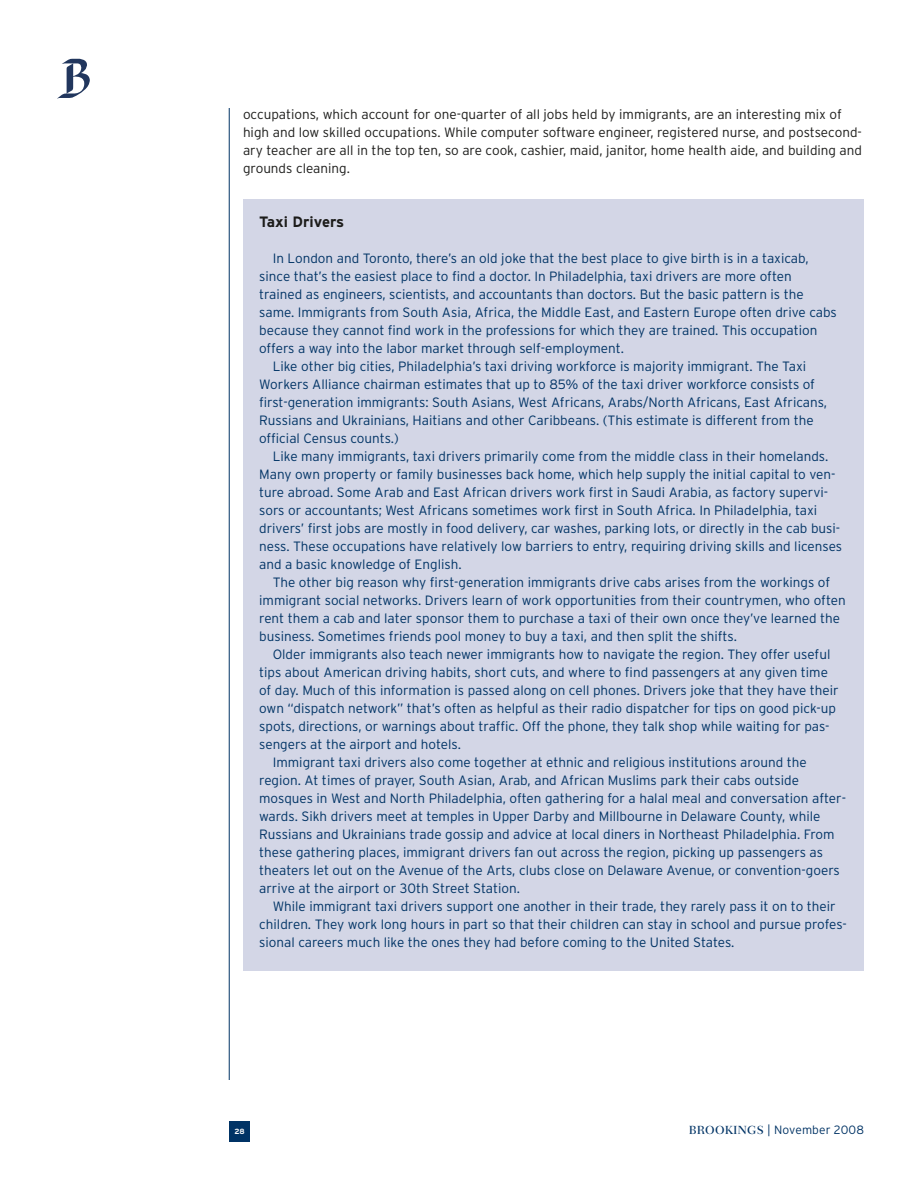
<style>
.page{position:relative;width:918px;height:1188px;background:#fff}
.page>*{position:absolute;margin:0;border:0;box-sizing:border-box;transform-origin:0 0}
.t1{font:700 15px "Interstate";color:#1c1c1a}
.t2{font:300 13.5px "Interstate";color:#003365}
.t3{font:300 13.5px/18px "Interstate";color:#1c1c1a}
.t4{font:300 12px "Interstate";letter-spacing:.01em;color:#003365}
.t5{font:700 7.5px "Interstate";color:#fff}
.s1{font-family:"Fairfield LH";font-weight:500}
</style>
<div class="page">
<div style="left:230px;top:1121px;width:20px;height:20px;background:#003365"></div>
<hr style="left:229px;top:108px;width:1px;height:972px;background:#003365">
<svg style="left:57px;top:59px;width:33px;height:40px"></svg>
<div style="left:243px;top:199px;width:621px;height:771px;background:#d3d6e6"></div>
<p class="t3" style="left:243px;top:105px;width:621px">occupations, which account for one-quarter of all jobs held by immigrants, are an interesting mix of high and low skilled occupations. While computer software engineer, registered nurse, and postsecond&shy;ary teacher are all in the top ten, so are cook, cashier, maid, janitor, home health aide, and building and grounds cleaning.</p>
<p class="t1" style="left:259px;top:213px;width:87px">Taxi Drivers</p>
<p class="t2" style="left:273px;top:251px;width:538px">I n London and Toronto, there’s an old joke that the best place to give birth is in a taxicab,</p>
<p class="t2" style="left:259px;top:269px;width:534px">since that’s the easiest place to find a doctor. I n Philadelphia, taxi drivers are more often</p>
<p class="t2" style="left:259px;top:287px;width:546px">trained as engineers, scientists, and accountants than doctors. But the basic pattern is the</p>
<p class="t2" style="left:259px;top:305px;width:579px">same. I mmigrants from South Asia, Africa, the Middle East, and Eastern Europe often drive cabs</p>
<p class="t2" style="left:259px;top:323px;width:560px">because they cannot find work in the professions for which they are trained. This occupation</p>
<p class="t2" style="left:259px;top:341px;width:366px">offers a way into the labor market through self-employment.</p>
<p class="t2" style="left:273px;top:359px;width:535px">Like other big cities, Philadelphia’s taxi driving workforce is majority immigrant. The Taxi</p>
<p class="t2" style="left:259px;top:377px;width:557px">Workers Alliance chairman estimates that up to 85% of the taxi driver workforce consists of</p>
<p class="t2" style="left:259px;top:395px;width:570px">first-generation immigrants: South Asians, West Africans, Arabs/North Africans, East Africans,</p>
<p class="t2" style="left:259px;top:413px;width:556px">Russians and U krainians, Haitians and other Caribbeans. (This estimate is different from the</p>
<p class="t2" style="left:259px;top:431px;width:141px">official Census counts.)</p>
<p class="t2" style="left:273px;top:449px;width:557px">Like many immigrants, taxi drivers primarily come from the middle class in their homelands.</p>
<p class="t2" style="left:259px;top:467px;width:578px">Many own property or family businesses back home, which help supply the initial capital to ven-</p>
<p class="t2" style="left:259px;top:484px;width:570px">ture abroad. Some Arab and East African drivers work first in Saudi Arabia, as factory supervi-</p>
<p class="t2" style="left:259px;top:502px;width:560px">sors or accountants; West Africans sometimes work first in South Africa. I n Philadelphia, taxi</p>
<p class="t2" style="left:259px;top:520px;width:583px">drivers’ first jobs are mostly in food delivery, car washes, parking lots, or directly in the cab busi-</p>
<p class="t2" style="left:259px;top:538px;width:584px">ness. These occupations have relatively low barriers to entry, requiring driving skills and licenses</p>
<p class="t2" style="left:259px;top:556px;width:204px">and a basic knowledge of English.</p>
<p class="t2" style="left:273px;top:574px;width:559px">The other big reason why first-generation immigrants drive cabs arises from the workings of</p>
<p class="t2" style="left:259px;top:592px;width:588px">immigrant social networks. Drivers learn of work opportunities from their countrymen, who often</p>
<p class="t2" style="left:259px;top:610px;width:582px">rent them a cab and later sponsor them to purchase a taxi of their own once they’ve learned the</p>
<p class="t2" style="left:259px;top:628px;width:479px">business. Sometimes friends pool money to buy a taxi, and then split the shifts.</p>
<p class="t2" style="left:273px;top:646px;width:559px">Older immigrants also teach newer immigrants how to navigate the region. They offer useful</p>
<p class="t2" style="left:259px;top:664px;width:570px">tips about American driving habits, short cuts, and where to find passengers at any given time</p>
<p class="t2" style="left:259px;top:682px;width:581px">of day. Much of this information is passed along on cell phones. Drivers joke that they have their</p>
<p class="t2" style="left:259px;top:700px;width:578px">own “dispatch network” that’s often as helpful as their radio dispatcher for tips on good pick-up</p>
<p class="t2" style="left:259px;top:718px;width:572px">spots, directions, or warnings about traffic. Off the phone, they talk shop while waiting for pas-</p>
<p class="t2" style="left:259px;top:736px;width:203px">sengers at the airport and hotels.</p>
<p class="t2" style="left:273px;top:754px;width:535px">I mmigrant taxi drivers also come together at ethnic and religious institutions around the</p>
<p class="t2" style="left:259px;top:772px;width:541px">region. At times of prayer, South Asian, Arab, and African Muslims park their cabs outside</p>
<p class="t2" style="left:259px;top:790px;width:588px">mosques in West and North Philadelphia, often gathering for a halal meal and conversation after-</p>
<p class="t2" style="left:259px;top:808px;width:563px">wards. Sikh drivers meet at temples in U pper Darby and Millbourne in Delaware County, while</p>
<p class="t2" style="left:259px;top:826px;width:577px">Russians and U krainians trade gossip and advice at local diners in Northeast Philadelphia. From</p>
<p class="t2" style="left:259px;top:844px;width:565px">these gathering places, immigrant drivers fan out across the region, picking up passengers as</p>
<p class="t2" style="left:259px;top:862px;width:582px">theaters let out on the Avenue of the Arts, clubs close on Delaware Avenue, or convention-goers</p>
<p class="t2" style="left:259px;top:880px;width:262px">arrive at the airport or 30th Street Station.</p>
<p class="t2" style="left:273px;top:898px;width:564px">While immigrant taxi drivers support one another in their trade, they rarely pass it on to their</p>
<p class="t2" style="left:259px;top:916px;width:589px">children. They work long hours in part so that their children can stay in school and pursue profes-</p>
<p class="t2" style="left:259px;top:934px;width:477px">sional careers much like the ones they had before coming to the U nited States.</p>
<p class="t5" style="left:234px;top:1127px;width:12px">28</p>
<p class="t4" style="left:689px;top:1123px;width:177px"><span class="s1">BROOKINGS</span> | November 2008</p>
</div>
